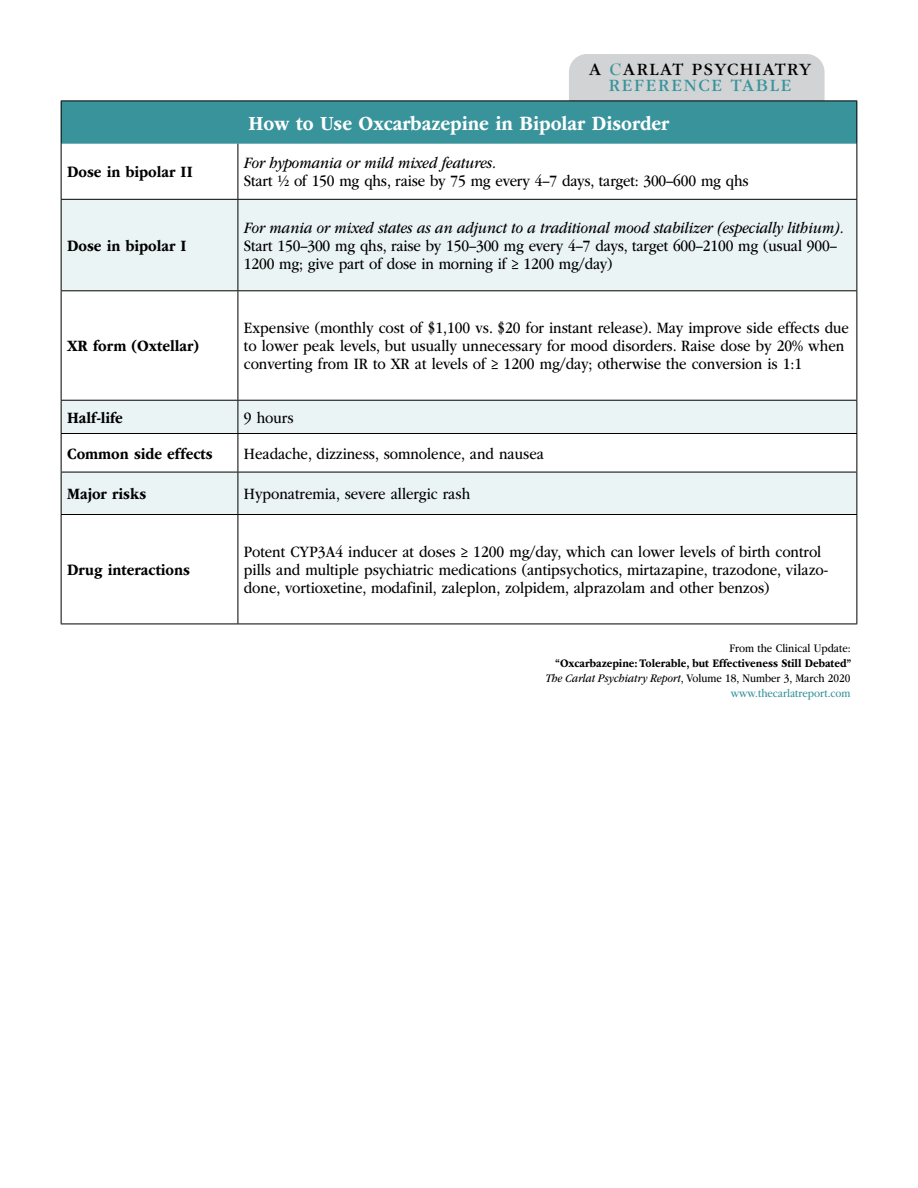
<style>
.page{position:relative;width:918px;height:1188px;background:#fff}
.page>*{position:absolute;margin:0;border:0;box-sizing:border-box;transform-origin:0 0}
.t1{font:700 21px "ITC Garamond Std";color:#fff;scale:.88 1}
.t2{font:18px/15.9px "ITC Garamond Std";letter-spacing:.08em;color:#000;text-align:center}
.t3{font:16.5px/18px "ITC Garamond Std";color:#000;scale:.88 1}
.t4{font:italic 16.5px "ITC Garamond Std";letter-spacing:-.01em;color:#000;scale:.88 1}
.t5{font:700 16.5px "ITC Garamond Std";color:#000;scale:.88 1}
.t6{font:700 12px/15px "ITC Garamond Std";color:#000;text-align:right;scale:.88 1}
.t7{font:12px "ITC Garamond Std";color:#000;scale:.88 1}
.s1{font-family:"Bernhard Modern Std";font-weight:700;color:#38939b}
.s2{color:#38939b}
.s3{font-weight:400;font-style:italic}
.s4{font-weight:400}
.s5{font-weight:400;color:#38939b}
</style>
<div class="page">
<div style="left:569px;top:54px;width:256px;height:79px;background:#d1d3d4;border-radius:18px"></div>
<div style="left:61px;top:101px;width:796px;height:43px;background:#38939b"></div>
<svg style="left:62px;top:144px;width:794px;height:55px"></svg>
<div style="left:62px;top:200px;width:794px;height:90px;background:#ebf4f5"></div>
<svg style="left:62px;top:291px;width:794px;height:333px"></svg>
<hr style="left:61px;top:100px;width:177px;height:1px;background:#000">
<hr style="left:61px;top:101px;width:1px;height:43px;background:#000">
<hr style="left:238px;top:100px;width:619px;height:1px;background:#000">
<hr style="left:856px;top:101px;width:1px;height:43px;background:#000">
<hr style="left:61px;top:144px;width:1px;height:55px;background:#000">
<hr style="left:238px;top:144px;width:1px;height:55px;background:#000">
<hr style="left:856px;top:144px;width:1px;height:55px;background:#000">
<hr style="left:61px;top:199px;width:177px;height:1px;background:#000">
<hr style="left:61px;top:200px;width:1px;height:90px;background:#000">
<hr style="left:238px;top:199px;width:619px;height:1px;background:#000">
<hr style="left:238px;top:200px;width:1px;height:90px;background:#000">
<hr style="left:856px;top:200px;width:1px;height:90px;background:#000">
<hr style="left:61px;top:290px;width:177px;height:1px;background:#000">
<hr style="left:61px;top:291px;width:1px;height:109px;background:#000">
<hr style="left:238px;top:290px;width:619px;height:1px;background:#000">
<hr style="left:238px;top:291px;width:1px;height:109px;background:#000">
<hr style="left:856px;top:291px;width:1px;height:109px;background:#000">
<hr style="left:61px;top:400px;width:177px;height:1px;background:#000">
<hr style="left:61px;top:401px;width:1px;height:32px;background:#000">
<hr style="left:238px;top:400px;width:619px;height:1px;background:#000">
<hr style="left:238px;top:401px;width:1px;height:32px;background:#000">
<hr style="left:856px;top:401px;width:1px;height:32px;background:#000">
<hr style="left:61px;top:433px;width:177px;height:1px;background:#000">
<hr style="left:61px;top:434px;width:1px;height:38px;background:#000">
<hr style="left:238px;top:433px;width:619px;height:1px;background:#000">
<hr style="left:238px;top:434px;width:1px;height:38px;background:#000">
<hr style="left:856px;top:434px;width:1px;height:38px;background:#000">
<hr style="left:61px;top:472px;width:177px;height:1px;background:#000">
<hr style="left:61px;top:472px;width:1px;height:42px;background:#000">
<hr style="left:238px;top:472px;width:619px;height:1px;background:#000">
<hr style="left:238px;top:472px;width:1px;height:42px;background:#000">
<hr style="left:856px;top:472px;width:1px;height:42px;background:#000">
<hr style="left:61px;top:514px;width:177px;height:1px;background:#000">
<hr style="left:61px;top:515px;width:1px;height:109px;background:#000">
<hr style="left:238px;top:514px;width:619px;height:1px;background:#000">
<hr style="left:238px;top:515px;width:1px;height:109px;background:#000">
<hr style="left:856px;top:515px;width:1px;height:109px;background:#000">
<hr style="left:61px;top:624px;width:177px;height:1px;background:#000">
<hr style="left:238px;top:624px;width:619px;height:1px;background:#000">
<p class="t5" style="left:67px;top:163px;width:144px">Dose in bipolar II</p>
<p class="t5" style="left:67px;top:236px;width:137px">Dose in bipolar I</p>
<p class="t5" style="left:67px;top:337px;width:151px">XR form (Oxtellar)</p>
<p class="t2" style="left:589px;top:62px;width:223px">A <span class="s1">C</span>ARLAT PSYCHIATRY<br><span class="s2">REFERENCE TABLE</span></p>
<p class="t1" style="left:249px;top:111px;width:480px">How to Use Oxcarbazepine in Bipolar Disorder</p>
<p class="t4" style="left:244px;top:154px;width:288px">For hypomania or mild mixed features.</p>
<p class="t3" style="left:244px;top:172px;width:575px">Start ½ of 150 mg qhs, raise by 75 mg every 4–7 days, target: 300–600 mg qhs</p>
<p class="t4" style="left:244px;top:219px;width:683px">For mania or mixed states as an adjunct to a traditional mood stabilizer (especially lithium).</p>
<p class="t3" style="left:244px;top:237px;width:675px">Start 150–300 mg qhs, raise by 150–300 mg every 4–7 days, target 600–2100 mg (usual 900–<br>1200 mg; give part of dose in morning if ≥ 1200 mg/day)</p>
<p class="t3" style="left:244px;top:319px;width:689px">Expensive (monthly cost of $1,100 vs. $20 for instant release). May improve side effects due to lower peak levels, but usually unnecessary for mood disorders. Raise dose by 20% when converting from IR to XR at levels of ≥ 1200 mg/day; otherwise the conversion is 1:1</p>
<p class="t5" style="left:67px;top:408px;width:65px">Half-life</p>
<p class="t3" style="left:244px;top:409px;width:58px">9 hours</p>
<p class="t5" style="left:67px;top:444px;width:167px">Common side effects</p>
<p class="t3" style="left:244px;top:445px;width:343px">Headache, dizziness, somnolence, and nausea</p>
<p class="t5" style="left:67px;top:485px;width:91px">Major risks</p>
<p class="t3" style="left:244px;top:485px;width:259px">Hyponatremia, severe allergic rash</p>
<p class="t5" style="left:67px;top:560px;width:141px">Drug interactions</p>
<p class="t3" style="left:244px;top:543px;width:665px">Potent CYP3A4 inducer at doses ≥ 1200 mg/day, which can lower levels of birth control pills and multiple psychiatric medications (antipsychotics, mirtazapine, trazodone, vilazo&shy;done, vortioxetine, modafinil, zaleplon, zolpidem, alprazolam and other benzos)</p>
<p class="t7" style="left:729px;top:642px;width:139px">From the Clinical Update:</p>
<p class="t6" style="left:545px;top:656px;width:349px">“Oxcarbazepine: Tolerable, but Effectiveness Still Debated”<br><span class="s3">The Carlat Psychiatry Report</span><span class="s4">, Volume 18, Number 3, March 2020 </span><span class="s5">www.thecarlatreport.com</span></p>
</div>
